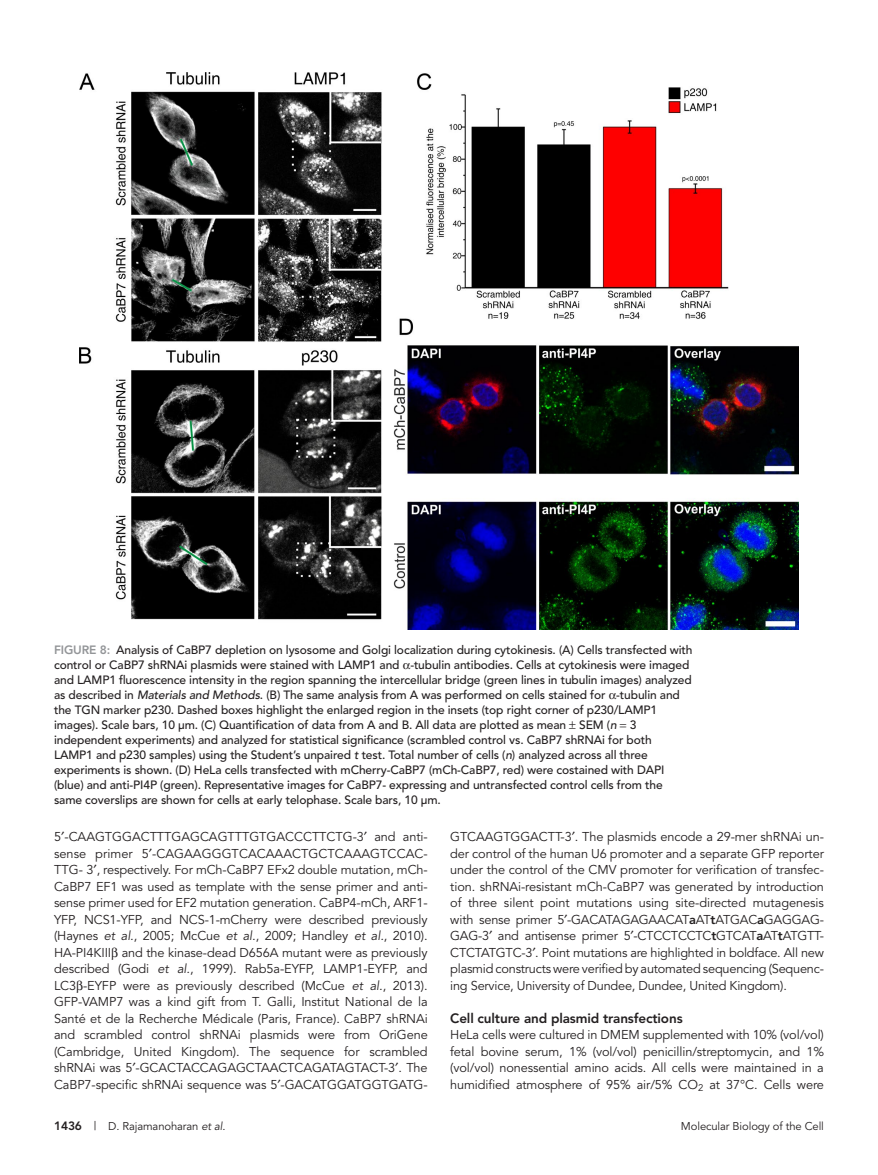
<style>
.page{position:relative;width:878px;height:1175px;background:#fff}
.page>*{position:absolute;margin:0;border:0;box-sizing:border-box;transform-origin:0 0}
.t1{font:800 13.5px "Avenir";letter-spacing:-.01em;color:#231f20}
.ParaFL{font:12.75px/16.5px "Avenir";letter-spacing:-.01em;color:#231f20;text-align:justify}
.FigCaption_35_5p{font:500 12px/15px "Avenir";letter-spacing:-.01em;color:#231f20}
.t2{font:11.25px "Avenir";letter-spacing:-.01em;color:#231f20}
.s1{font-weight:800;color:#939598}
.s2{font-style:italic}
.s3{font-weight:800}
.s4{font-weight:800;font-size:12px}
.s5{font-size:12px}
</style>
<div class="page">
<img style="left:80px;top:72px;width:718px;height:558px">
<p class="FigCaption_35_5p" style="left:54px;top:642px;width:640px"><span class="s1">FIGURE 8:</span> Analysis of CaBP7 depletion on lysosome and Golgi localization during cytokinesis. (A) Cells transfected with control or CaBP7 shRNAi plasmids were stained with LAMP1 and -tubulin antibodies. Cells at cytokinesis were imaged and LAMP1 fluorescence intensity in the region spanning the intercellular bridge (green lines in tubulin images) analyzed as described in <span class="s2">Materials and Methods</span>. (B) The same analysis from A was performed on cells stained for -tubulin and the TGN marker p230. Dashed boxes highlight the enlarged region in the insets (top right corner of p230/LAMP1 images). Scale bars, 10 μm. (C) Quantification of data from A and B. All data are plotted as mean SEM (<span class="s2">n</span> 3 independent experiments) and analyzed for statistical significance (scrambled control vs. CaBP7 shRNAi for both LAMP1 and p230 samples) using the Student’s unpaired <span class="s2">t</span> test. Total number of cells (<span class="s2">n</span>) analyzed across all three experiments is shown. (D) HeLa cells transfected with mCherry-CaBP7 (mCh-CaBP7, red) were costained with DAPI (blue) and anti-PI4P (green). Representative images for CaBP7- expressing and untransfected control cells from the same coverslips are shown for cells at early telophase. Scale bars, 10 μm.</p>
<p class="ParaFL" style="left:54px;top:829px;width:375px">5 -CAAGTGGACTTTGAGCAGTTTGTGACCCTTCTG-3 and anti&shy;sense primer 5 -CAGAAGGGTCACAAACTGCTCAAAGTCCAC-TTG- 3 , respectively. For mCh-CaBP7 EFx2 double mutation, mCh-CaBP7 EF1 was used as template with the sense primer and anti&shy;sense primer used for EF2 mutation generation. CaBP4-mCh, ARF1- YFP, NCS1-YFP, and NCS-1-mCherry were described previously (Haynes <span class="s2">et al.</span>, 2005; McCue <span class="s2">et al.</span>, 2009; Handley <span class="s2">et al.</span>, 2010).<br>HA-PI4KIII and the kinase-dead D656A mutant were as previously described (Godi <span class="s2">et al.</span>, 1999). Rab5a-EYFP, LAMP1-EYFP, and LC3 -EYFP were as previously described (McCue <span class="s2">et al.</span>, 2013).<br>GFP-VAMP7 was a kind gift from T. Galli, Institut National de la Santé et de la Recherche Médicale (Paris, France). CaBP7 shRNAi and scrambled control shRNAi plasmids were from OriGene (Cambridge, United Kingdom). The sequence for scrambled shRNAi was 5 -GCACTACCAGAGCTAACTCAGATAGTACT-3 . The CaBP7-specific shRNAi sequence was 5 -GACATGGATGGTGATG-</p>
<p class="ParaFL" style="left:450px;top:829px;width:375px">GTCAAGTGGACTT-3 . The plasmids encode a 29-mer shRNAi un&shy;der control of the human U6 promoter and a separate GFP reporter under the control of the CMV promoter for verification of transfec&shy;tion. shRNAi-resistant mCh-CaBP7 was generated by introduction of three silent point mutations using site-directed mutagenesis with sense primer 5 -GACATAGAGAACAT<span class="s3">a</span>AT<span class="s3">t</span>ATGAC<span class="s3">a</span>GAGGAG-GAG-3 and antisense primer 5 -CTCCTCCTC<span class="s3">t</span>GTCAT<span class="s3">a</span>AT<span class="s3">t</span>ATGTT-CTCTATGTC-3 . Point mutations are highlighted in boldface. All new plasmid constructs were verified by automated sequencing (Sequenc&shy;ing Service, University of Dundee, Dundee, United Kingdom).</p>
<h2 class="t1" style="left:450px;top:1010px;width:234px">Cell culture and plasmid transfections</h2>
<p class="ParaFL" style="left:450px;top:1027px;width:375px">HeLa cells were cultured in DMEM supplemented with 10% (vol/vol) fetal bovine serum, 1% (vol/vol) penicillin/streptomycin, and 1% (vol/vol) nonessential amino acids. All cells were maintained in a humidified atmosphere of 95% air/5% CO<sub>2</sub> at 37°C. Cells were</p>
<p class="t2" style="left:54px;top:1119px;width:173px"><span class="s4">1436</span> <span class="s5">|</span> D. Rajamanoharan <span class="s2">et al</span>.</p>
<p class="t2" style="left:681px;top:1119px;width:144px">Molecular Biology of the Cell</p>
</div>
